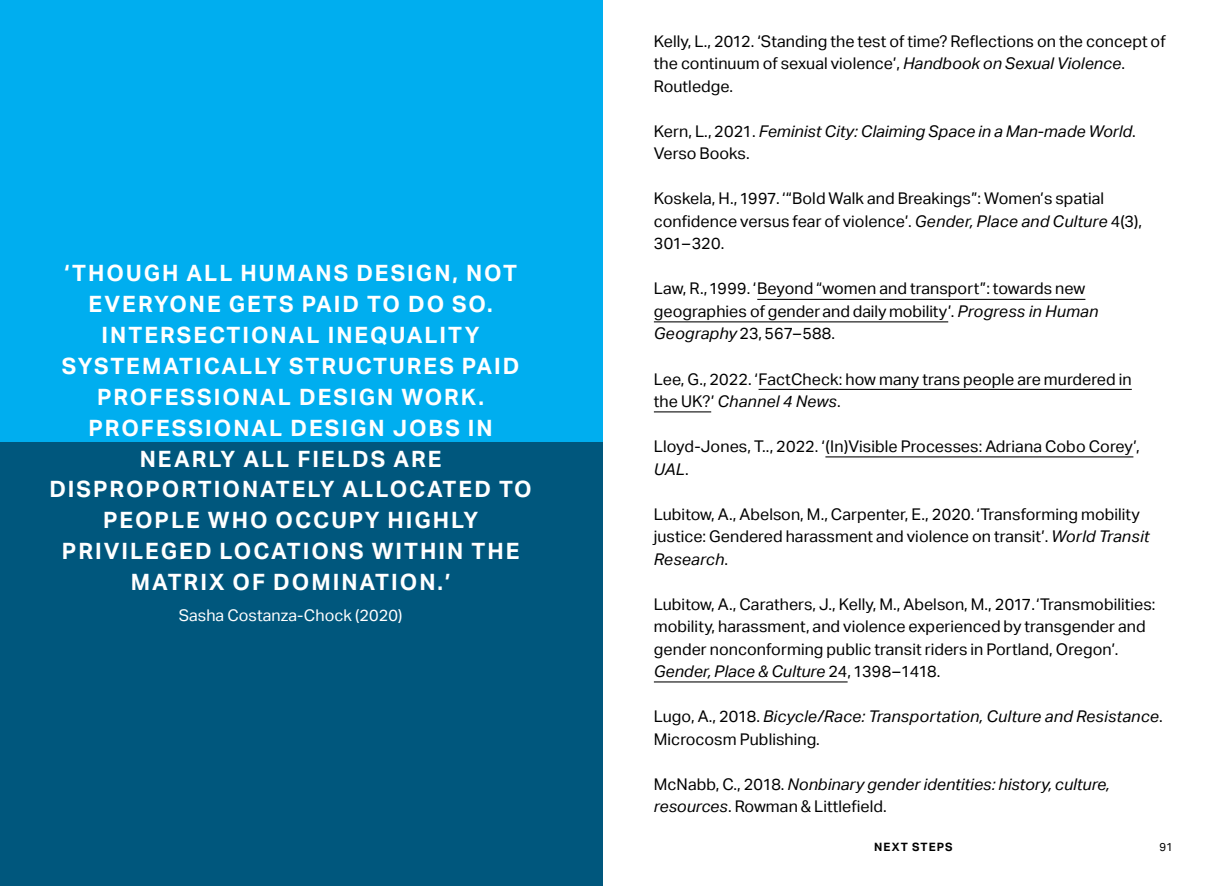
<style>
.page{position:relative;width:1205px;height:886px;background:#fff}
.page>*{position:absolute;margin:0;border:0;box-sizing:border-box;transform-origin:0 0}
.t1{font:700 22.5px/31px "Aktiv Grotesk";letter-spacing:.09em;color:#fff;text-align:center}
.t2{font:16.12px/22.5px "Aktiv Grotesk";letter-spacing:.005em;color:#000}
.t3{font:italic 16.12px/22.5px "Aktiv Grotesk";letter-spacing:.005em;color:#000}
.t4{font:16.12px "Aktiv Grotesk";letter-spacing:.005em;color:#fff}
.t5{font:700 11.5px "Aktiv Grotesk";letter-spacing:.095em;color:#000}
.t6{font:11.5px "Aktiv Grotesk";color:#000}
.s1{font-style:italic}
.s2{font-style:normal}
</style>
<div class="page">
<hr style="left:757px;top:299px;width:328px;height:1px;background:#000">
<hr style="left:654px;top:321px;width:294px;height:1px;background:#000">
<hr style="left:758px;top:389px;width:374px;height:1px;background:#000">
<hr style="left:654px;top:411px;width:57px;height:1px;background:#000">
<hr style="left:825px;top:456px;width:308px;height:1px;background:#000">
<hr style="left:654px;top:681px;width:193px;height:1px;background:#000">
<div style="left:0;top:0;width:602px;height:443px;background:#00aeef"></div>
<div style="left:0;top:443px;width:602px;height:443px;background:#00577d"></div>
<p class="t1" style="left:49px;top:258px;width:484px">‘THOUGH ALL HUMANS DESIGN, NOT<br>EVERYONE GETS PAID TO DO SO.<br>INTERSECTIONAL INEQUALITY<br>SYSTEMATICALLY STRUCTURES PAID<br>PROFESSIONAL DESIGN WORK.<br>PROFESSIONAL DESIGN JOBS IN<br>NEARLY ALL FIELDS ARE<br>DISPROPORTIONATELY ALLOCATED TO<br>PEOPLE WHO OCCUPY HIGHLY<br>PRIVILEGED LOCATIONS WITHIN THE<br>MATRIX OF DOMINATION.’</p>
<p class="t4" style="left:179px;top:606px;width:225px">Sasha Costanza-Chock (2020)</p>
<p class="t2" style="left:654px;top:30px;width:513px">Kelly, L., 2012. ‘Standing the test of time? Reflections on the concept of the continuum of sexual violence’, <span class="s1">Handbook on Sexual Violence</span>.<br>Routledge.</p>
<p class="t3" style="left:654px;top:120px;width:483px"><span class="s2">Kern, L., 2021.</span> Feminist City: Claiming Space in a Man-made World<span class="s2">.<br>Verso Books.</span></p>
<p class="t2" style="left:654px;top:188px;width:490px">Koskela, H., 1997. ‘“Bold Walk and Breakings”: Women’s spatial confidence versus fear of violence’. <span class="s1">Gender, Place and Culture</span> 4(3),<br>301–320.</p>
<p class="t2" style="left:654px;top:278px;width:446px">Law, R., 1999. ‘Beyond “women and transport”: towards new geographies of gender and daily mobility’. <span class="s1">Progress in Human<br>Geography</span> 23, 567–588.</p>
<p class="t2" style="left:654px;top:368px;width:479px">Lee, G., 2022. ‘FactCheck: how many trans people are murdered in the UK?’ <span class="s1">Channel 4 News</span>.</p>
<p class="t2" style="left:654px;top:435px;width:487px">Lloyd-Jones, T.., 2022. ‘(In)Visible Processes: Adriana Cobo Corey’,<br><span class="s1">UAL</span>.</p>
<p class="t2" style="left:654px;top:503px;width:497px">Lubitow, A., Abelson, M., Carpenter, E., 2020. ‘Transforming mobility justice: Gendered harassment and violence on transit’. <span class="s1">World Transit<br>Research</span>.</p>
<p class="t2" style="left:654px;top:593px;width:503px">Lubitow, A., Carathers, J., Kelly, M., Abelson, M., 2017. ‘Transmobilities: mobility, harassment, and violence experienced by transgender and gender nonconforming public transit riders in Portland, Oregon’.<br><span class="s1">Gender, Place &amp; Culture</span> 24, 1398–1418.</p>
<p class="t3" style="left:654px;top:705px;width:510px"><span class="s2">Lugo, A., 2018.</span> Bicycle/Race: Transportation, Culture and Resistance<span class="s2">.<br>Microcosm Publishing.</span></p>
<p class="t3" style="left:654px;top:773px;width:457px"><span class="s2">McNabb, C., 2018.</span> Nonbinary gender identities: history, culture, resources<span class="s2">. Rowman &amp; Littlefield.</span></p>
<p class="t5" style="left:874px;top:840px;width:80px">NEXT STEPS</p>
<p class="t6" style="left:1159px;top:840px;width:15px">91</p>
</div>
